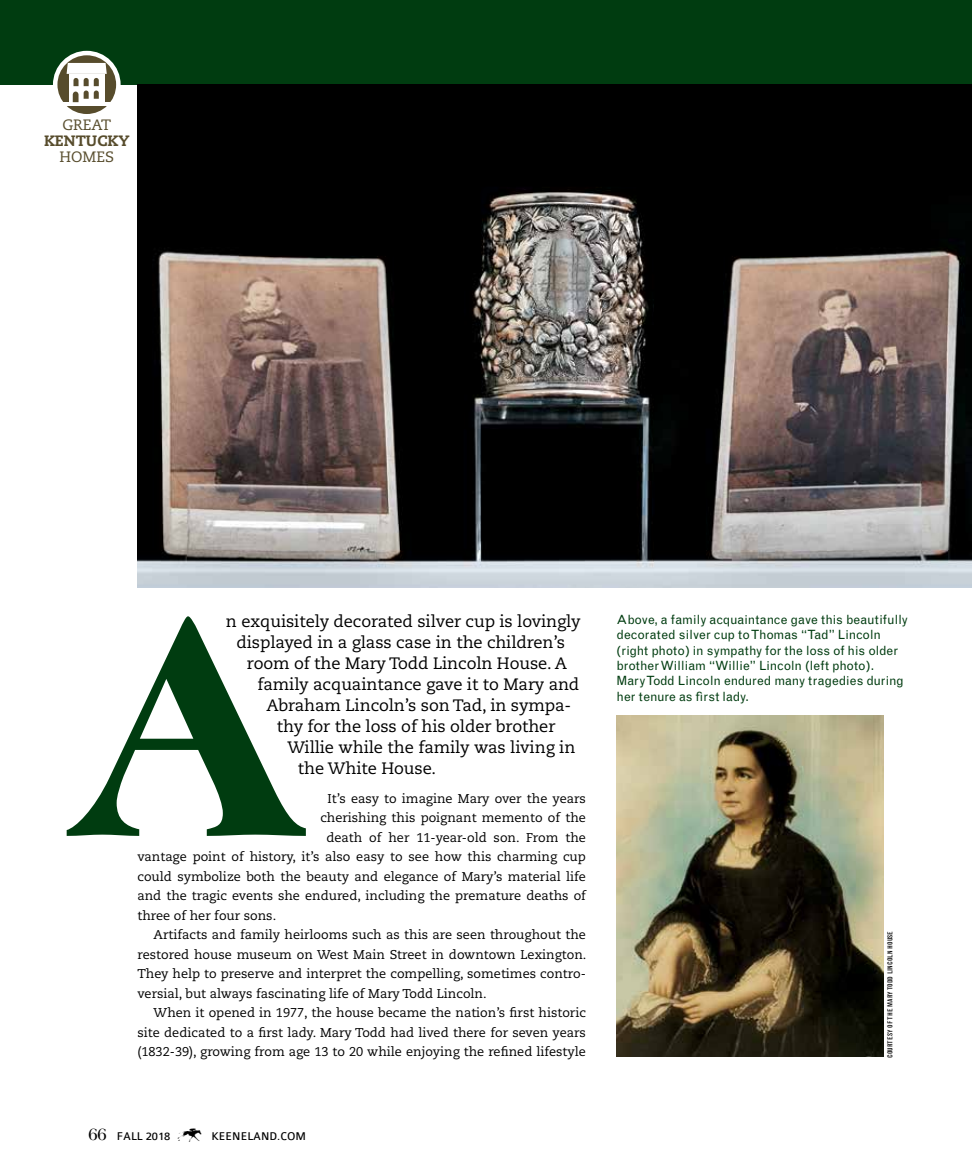
<style>
.page{position:relative;width:972px;height:1175px;background:#fff}
.page>*{position:absolute;margin:0;border:0;box-sizing:border-box;transform-origin:0 0}
.t1{font:800 330.6px "Americana Std";color:#003c10;scale:.9 1}
.t2{font:27px "Keen DB";color:#000}
.t3{font:16.5px "Caecilia LT Std";letter-spacing:-.005em;color:#000}
.t4{font:15px "Caecilia LT Std";color:#574c2c}
.t5{font:800 15px "Caecilia LT Std";color:#574c2c}
.t6{font:12.75px "Caecilia LT Std";color:#000}
.t7{font:12.75px/15.3px "Grotesque MT Std";letter-spacing:-.005em;color:#003c10}
.t8{font:12px "Colaborate";color:#000}
.t9{font:condensed 6.75px "Grotesque MT Std";letter-spacing:.01em;color:#000;scale:1.11 1}
.s1{font-family:"Americana Std";font-weight:700;font-size:18.15px}
</style>
<div class="page">
<div style="left:0;top:0;width:972px;height:85px;background:#003c10"></div>
<svg style="left:55px;top:53px;width:63px;height:63px"></svg>
<div style="left:53px;top:51px;width:68px;height:67px;border:4px solid #fff;border-radius:50%"></div>
<hr style="left:61px;top:103px;width:51px;height:3px;background:#fff">
<svg style="left:69px;top:102px;width:35px;height:1px"></svg>
<svg style="left:67px;top:63px;width:40px;height:39px"></svg>
<img style="left:137px;top:85px;width:835px;height:502px">
<img style="left:617px;top:716px;width:266px;height:340px">
<p class="t4" style="left:62px;top:116px;width:50px">GREAT</p>
<p class="t5" style="left:44px;top:132px;width:87px">KENTUCKY</p>
<p class="t4" style="left:60px;top:148px;width:56px">HOMES</p>
<p class="t3" style="left:226px;top:611px;width:356px">n exquisitely decorated silver cup is lovingly</p>
<p class="t3" style="left:236px;top:632px;width:330px">displayed in a glass case in the children’s</p>
<p class="t3" style="left:247px;top:653px;width:322px">room of the Mary Todd Lincoln House. A</p>
<p class="t3" style="left:257px;top:674px;width:323px">family acquaintance gave it to Mary and</p>
<p class="t3" style="left:266px;top:695px;width:306px">Abraham Lincoln’s son Tad, in sympa-</p>
<p class="t3" style="left:277px;top:716px;width:280px">thy for the loss of his older brother</p>
<p class="t3" style="left:287px;top:737px;width:289px">Willie while the family was living in</p>
<p class="t3" style="left:298px;top:758px;width:140px">the White House.</p>
<p class="t6" style="left:328px;top:791px;width:260px">It’s easy to imagine Mary over the years</p>
<p class="t6" style="left:320px;top:810px;width:267px">cherishing this poignant memento of the</p>
<p class="t6" style="left:326px;top:830px;width:261px">death of her 11-year-old son. From the</p>
<p class="t6" style="left:137px;top:849px;width:450px">vantage point of history, it’s also easy to see how this charming cup</p>
<p class="t6" style="left:137px;top:869px;width:450px">could symbolize both the beauty and elegance of Mary’s material life</p>
<p class="t6" style="left:137px;top:888px;width:450px">and the tragic events she endured, including the premature deaths of</p>
<p class="t6" style="left:137px;top:908px;width:140px">three of her four sons.</p>
<p class="t6" style="left:154px;top:927px;width:434px">Artifacts and family heirlooms such as this are seen throughout the</p>
<p class="t6" style="left:137px;top:947px;width:450px">restored house museum on West Main Street in downtown Lexington.</p>
<p class="t6" style="left:137px;top:966px;width:450px">They help to preserve and interpret the compelling, sometimes contro-</p>
<p class="t6" style="left:137px;top:986px;width:351px">versial, but always fascinating life of Mary Todd Lincoln.</p>
<p class="t6" style="left:154px;top:1005px;width:434px">When it opened in 1977, the house became the nation’s first historic</p>
<p class="t6" style="left:137px;top:1025px;width:450px">site dedicated to a first lady. Mary Todd had lived there for seven years</p>
<p class="t6" style="left:137px;top:1044px;width:450px">(1832-39), growing from age 13 to 20 while enjoying the refined lifestyle</p>
<h1 class="t1" style="left:65px;top:529px;width:271px">A</h1>
<p class="t8" style="left:89px;top:1130px;width:83px"><span class="s1">66</span> FALL 2018</p>
<h2 class="t2" style="left:177px;top:1121px;width:28px">K</h2>
<p class="t8" style="left:211px;top:1130px;width:96px">KEENELAND.COM</p>
<p class="t7" style="left:617px;top:612px;width:293px">Above, a family acquaintance gave this beautifully decorated silver cup to Thomas “Tad” Lincoln (right photo) in sympathy for the loss of his older brother William “Willie” Lincoln (left photo).<br>Mary Todd Lincoln endured many tragedies during her tenure as first lady.</p>
<p class="t9" style="left:886px;top:1058px;width:116px;rotate:-90deg">COURTESY OF THE MARY TODD LINCOLN HOUSE</p>
</div>
